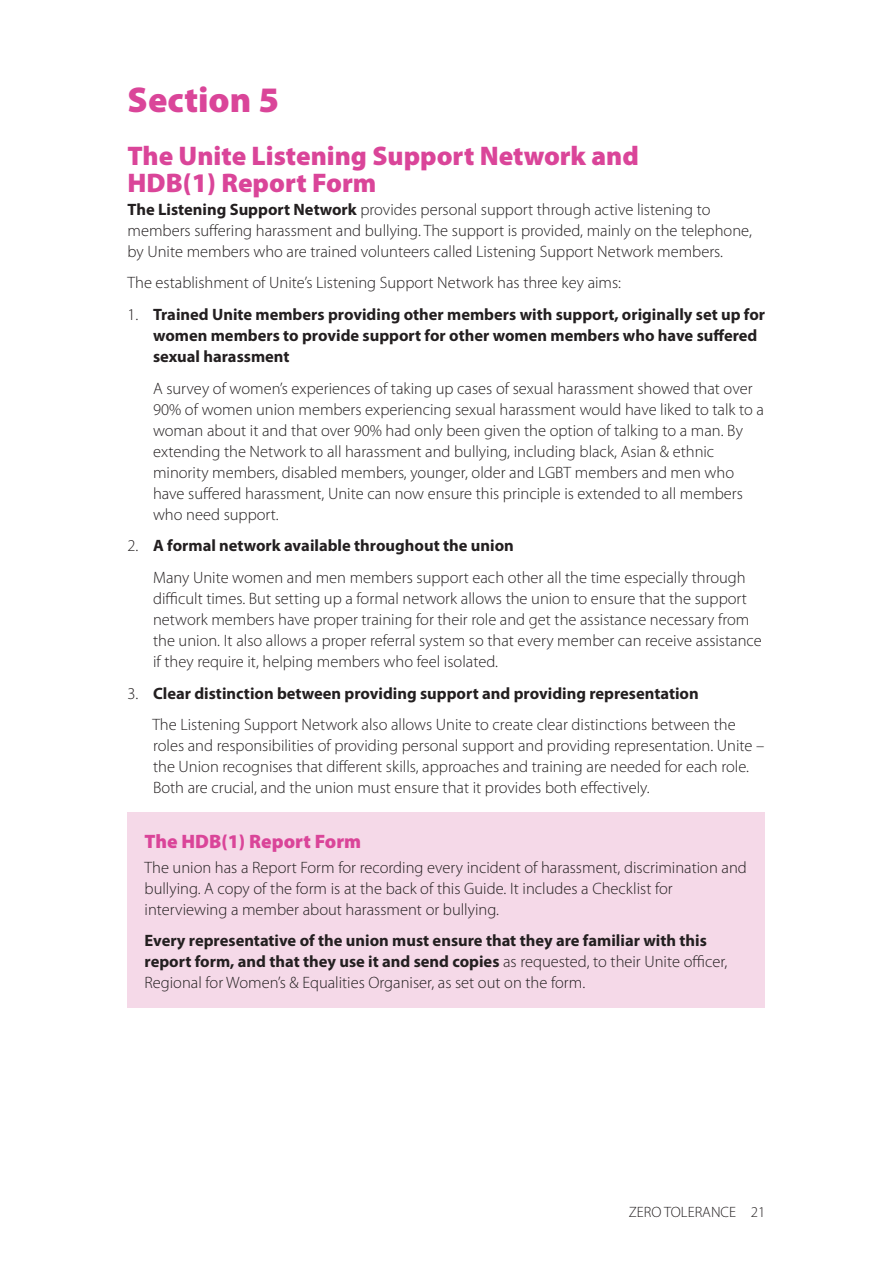
<style>
.page{position:relative;width:893px;height:1263px;background:#fff}
.page>*{position:absolute;margin:0;border:0;box-sizing:border-box;transform-origin:0 0}
.t1{font:900 36px "Myriad Pro";color:#da4599}
.t2{font:900 27px/27px "Myriad Pro";color:#da4599}
.t3{font:900 19.5px "Myriad Pro";color:#da4599}
.t4{font:300 16.5px/21px "Myriad Pro";color:#231f20}
.t5{font:700 16.5px/21px "Myriad Pro";color:#231f20}
.t6{font:300 15px "Myriad Pro";color:#231f20}
.s1{font-weight:700}
.s2{font-weight:300}
</style>
<div class="page">
<div style="left:128px;top:812px;width:637px;height:196px;background:#f5d9e8"></div>
<h1 class="t1" style="left:128px;top:86px;width:153px">Section 5</h1>
<h2 class="t2" style="left:128px;top:144px;width:513px">The Unite Listening Support Network and<br>HDB(1) Report Form</h2>
<p class="t4" style="left:128px;top:200px;width:626px"><span class="s1">The Listening Support Network</span> provides personal support through active listening to members suffering harassment and bullying. The support is provided, mainly on the telephone, by Unite members who are trained volunteers called Listening Support Network members.</p>
<p class="t4" style="left:128px;top:274px;width:495px">The establishment of Unite’s Listening Support Network has three key aims:</p>
<p class="t5" style="left:153px;top:305px;width:614px;text-indent:-25px"><span class="s2">1.</span> Trained Unite members providing other members with support, originally set up for women members to provide support for other women members who have suffered sexual harassment</p>
<p class="t4" style="left:153px;top:379px;width:612px">A survey of women’s experiences of taking up cases of sexual harassment showed that over 90% of women union members experiencing sexual harassment would have liked to talk to a woman about it and that over 90% had only been given the option of talking to a man. By extending the Network to all harassment and bullying, including black, Asian &amp; ethnic minority members, disabled members, younger, older and LGBT members and men who have suffered harassment, Unite can now ensure this principle is extended to all members who need support.</p>
<p class="t4" style="left:153px;top:531px;width:594px;line-height:31.7px;text-indent:-26px">2. <span class="s1">A formal network available throughout the union<br></span>Many Unite women and men members support each other all the time especially through</p>
<p class="t4" style="left:153px;top:589px;width:610px">difficult times. But setting up a formal network allows the union to ensure that the support network members have proper training for their role and get the assistance necessary from the union. It also allows a proper referral system so that every member can receive assistance if they require it, helping members who feel isolated.</p>
<p class="t4" style="left:152px;top:678px;width:585px;line-height:31.7px;text-indent:-25px">3. <span class="s1">Clear distinction between providing support and providing representation<br></span>The Listening Support Network also allows Unite to create clear distinctions between the</p>
<p class="t4" style="left:153px;top:736px;width:613px">roles and responsibilities of providing personal support and providing representation. Unite – the Union recognises that different skills, approaches and training are needed for each role.<br>Both are crucial, and the union must ensure that it provides both effectively.</p>
<p class="t3" style="left:145px;top:834px;width:218px">The HDB(1) Report Form</p>
<p class="t4" style="left:145px;top:858px;width:604px">The union has a Report Form for recording every incident of harassment, discrimination and bullying. A copy of the form is at the back of this Guide. It includes a Checklist for interviewing a member about harassment or bullying.</p>
<p class="t5" style="left:145px;top:932px;width:584px">Every representative of the union must ensure that they are familiar with this report form, and that they use it and send copies <span class="s2">as requested, to their Unite officer,<br>Regional for Women’s &amp; Equalities Organiser, as set out on the form.</span></p>
<p class="t6" style="left:629px;top:1206px;width:138px">ZERO TOLERANCE 21</p>
</div>
